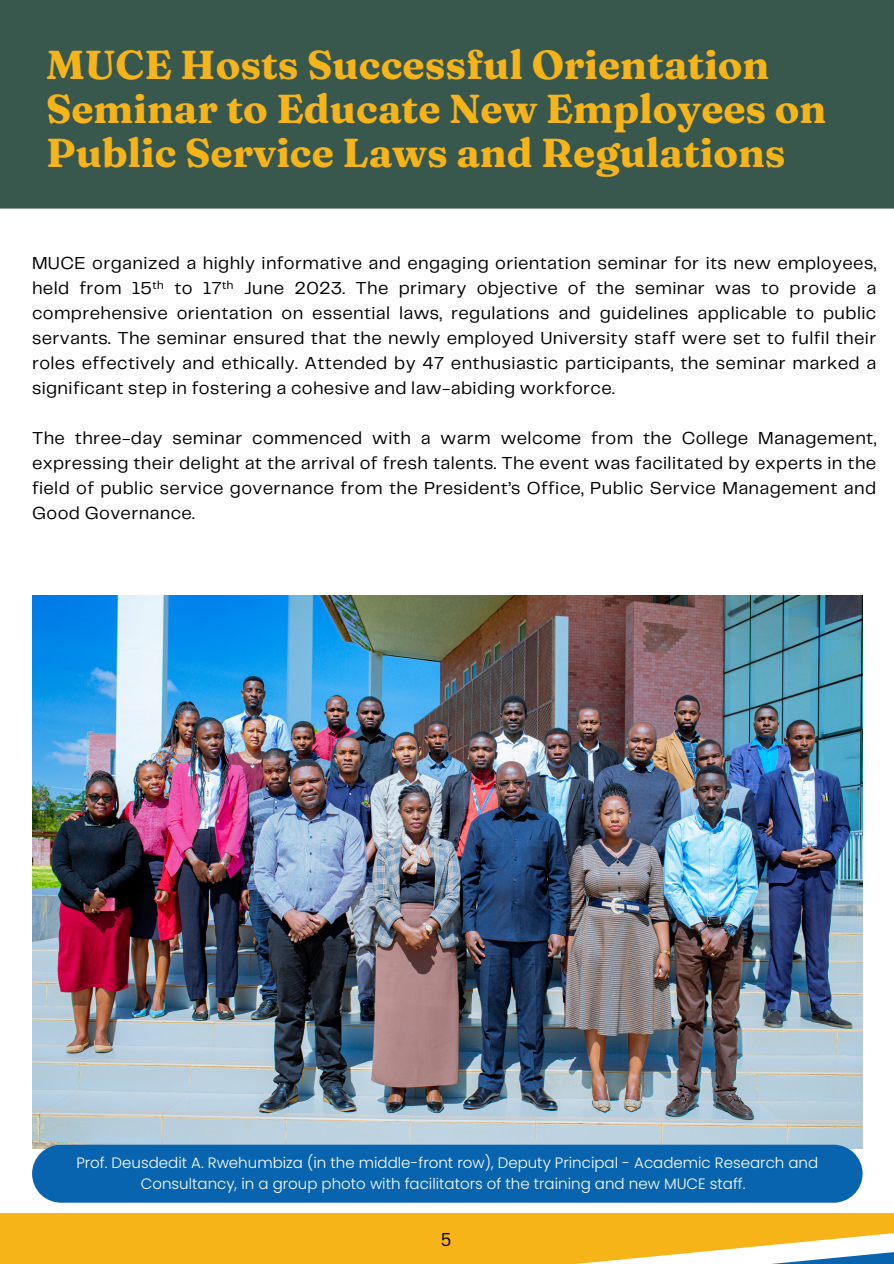
<style>
.page{position:relative;width:894px;height:1264px;background:#fff}
.page>*{position:absolute;margin:0;border:0;box-sizing:border-box;transform-origin:0 0}
.t1{font:700 40.35px/44px "Fraunces 9 pt";color:#f6b418}
.t2{font:18px/25px "Telegraf";letter-spacing:.02em;color:#000;text-align:justify}
.t3{font:18px "Canva Sans";color:#000}
.t4{font:300 15px/20.2px "Poppins";color:#fff;text-align:center}
.s1{font-family:"Noto Sans"}
</style>
<div class="page">
<div style="left:0;top:1213px;width:893px;height:21px;background:#f6b418"></div>
<svg style="left:0;top:1234px;width:893px;height:29px;background:#f1bd3e"></svg>
<div style="left:0;top:0;width:893px;height:208px;background:#38574d"></div>
<img style="left:32px;top:595px;width:830px;height:549px">
<div style="left:32px;top:1144px;width:830px;height:58px;background:#0864af"></div>
<p class="t1" style="left:46px;top:43px;width:781px">MUCE Hosts Successful Orientation<br>Seminar to Educate New Employees on<br>Public Service Laws and Regulations</p>
<p class="t2" style="left:32px;top:251px;width:845px">MUCE organized a highly informative and engaging orientation seminar for its new employees, held from 15<span class="s1">ᵗʰ</span> to 17<span class="s1">ᵗʰ</span> June 2023. The primary objective of the seminar was to provide a comprehensive orientation on essential laws, regulations and guidelines applicable to public servants. The seminar ensured that the newly employed University staff were set to fulfil their roles effectively and ethically. Attended by 47 enthusiastic participants, the seminar marked a significant step in fostering a cohesive and law-abiding workforce.</p>
<p class="t2" style="left:32px;top:426px;width:845px">The three-day seminar commenced with a warm welcome from the College Management, expressing their delight at the arrival of fresh talents. The event was facilitated by experts in the field of public service governance from the President’s Office, Public Service Management and Good Governance.</p>
<p class="t4" style="left:76px;top:1152px;width:743px">Prof. Deusdedit A. Rwehumbiza (in the middle-front row), Deputy Principal - Academic Research and<br>Consultancy, in a group photo with facilitators of the training and new MUCE staff.</p>
<p class="t3" style="left:440px;top:1226px;width:12px">5</p>
</div>
